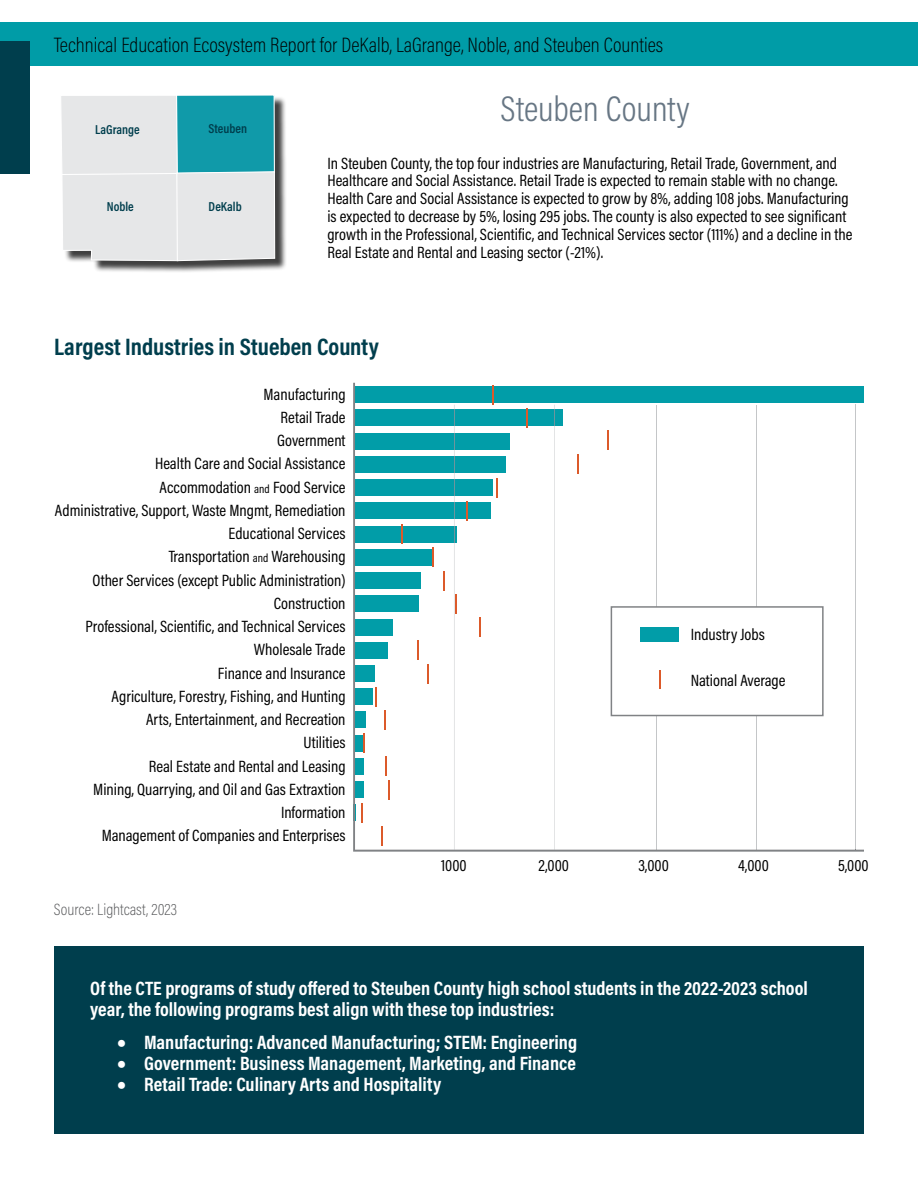
<style>
.page{position:relative;width:918px;height:1188px;background:#fff}
.page>*{position:absolute;margin:0;border:0;box-sizing:border-box;transform-origin:0 0}
.t1{font:300 36px "Acumin Pro Cond";color:#677684}
.t2{font:700 24px "Acumin Pro Cond";color:#003e4d}
.t3{font:200 21px "Acumin Pro Cond";color:#000}
.t4{font:700 19.5px/21px "Acumin Pro Cond";color:#fff}
.t5{font:16.5px/23.2px "Acumin Pro Cond";color:#000}
.t6{font:200 16.5px "Acumin Pro Cond";color:#58595b}
.t7{font:600 13.05px "Acumin Pro Cond";color:#003e4d}
.s1{font-size:12px}
</style>
<div class="page">
<div style="left:0;top:22px;width:918px;height:44px;background:#009ca7"></div>
<div style="left:0;top:41px;width:30px;height:133px;background:#003e4d"></div>
<svg style="left:353px;top:383px;width:511px;height:469px"></svg>
<hr style="left:855px;top:404px;width:1px;height:446px;background:#c4c6c8">
<div style="left:62px;top:96px;width:225px;height:177px;background:#000;opacity:.75"></div>
<svg style="left:61px;top:95px;width:215px;height:167px;background:#b8d5d9"></svg>
<div style="left:611px;top:606px;width:213px;height:110px;background:#fff;border:2px solid #808285"></div>
<div style="left:641px;top:628px;width:38px;height:14px;background:#019da8"></div>
<svg style="left:659px;top:670px;width:2px;height:19px"></svg>
<div style="left:54px;top:946px;width:810px;height:188px;background:#003e4d"></div>
<p class="t3" style="left:54px;top:31px;width:611px">Technical Education Ecosystem Report for DeKalb, LaGrange, Noble, and Steuben Counties</p>
<h1 class="t1" style="left:501px;top:86px;width:191px">Steuben County</h1>
<p class="t5" style="left:327px;top:154px;width:527px;line-height:17.9px">In Steuben County, the top four industries are Manufacturing, Retail Trade, Government, and Healthcare and Social Assistance. Retail Trade is expected to remain stable with no change.<br>Health Care and Social Assistance is expected to grow by 8%, adding 108 jobs. Manufacturing is expected to decrease by 5%, losing 295 jobs. The county is also expected to see significant growth in the Professional, Scientific, and Technical Services sector (111%) and a decline in the Real Estate and Rental and Leasing sector (-21%).</p>
<p class="t7" style="left:95px;top:121px;width:46px">LaGrange</p>
<p class="t7" style="left:208px;top:120px;width:40px">Steuben</p>
<p class="t7" style="left:107px;top:198px;width:28px">Noble</p>
<p class="t7" style="left:209px;top:198px;width:34px">DeKalb</p>
<h2 class="t2" style="left:54px;top:331px;width:326px">Largest Industries in Stueben County</h2>
<p class="t5" style="left:55px;top:382px;width:292px;text-align:right">Manufacturing<br>Retail Trade<br>Government<br>Health Care and Social Assistance<br>Accommodation <span class="s1">and</span> Food Service<br>Administrative, Support, Waste Mngmt, Remediation<br>Educational Services<br>Transportation <span class="s1">and</span> Warehousing<br>Other Services (except Public Administration)<br>Construction<br>Professional, Scientific, and Technical Services<br>Wholesale Trade<br>Finance and Insurance<br>Agriculture, Forestry, Fishing, and Hunting<br>Arts, Entertainment, and Recreation<br>Utilities<br>Real Estate and Rental and Leasing<br>Mining, Quarrying, and Oil and Gas Extraxtion<br>Information<br>Management of Companies and Enterprises</p>
<p class="t6" style="left:54px;top:899px;width:125px">Source: Lightcast, 2023</p>
<p class="t5" style="left:691px;top:622px;width:76px">Industry Jobs</p>
<p class="t5" style="left:691px;top:669px;width:96px">National Average</p>
<p class="t5" style="left:441px;top:853px;width:27px">1000</p>
<p class="t5" style="left:538px;top:853px;width:32px">2,000</p>
<p class="t5" style="left:638px;top:853px;width:32px">3,000</p>
<p class="t5" style="left:738px;top:853px;width:32px">4,000</p>
<p class="t4" style="left:90px;top:977px;width:719px">Of the CTE programs of study offered to Steuben County high school students in the 2022-2023 school year, the following programs best align with these top industries:</p>
<p class="t4" style="left:117px;top:1031px;width:462px">• Manufacturing: Advanced Manufacturing; STEM: Engineering</p>
<p class="t4" style="left:117px;top:1052px;width:460px">• Government: Business Management, Marketing, and Finance</p>
<p class="t4" style="left:117px;top:1073px;width:326px">• Retail Trade: Culinary Arts and Hospitality</p>
<p class="t5" style="left:838px;top:853px;width:32px">5,000</p>
</div>
